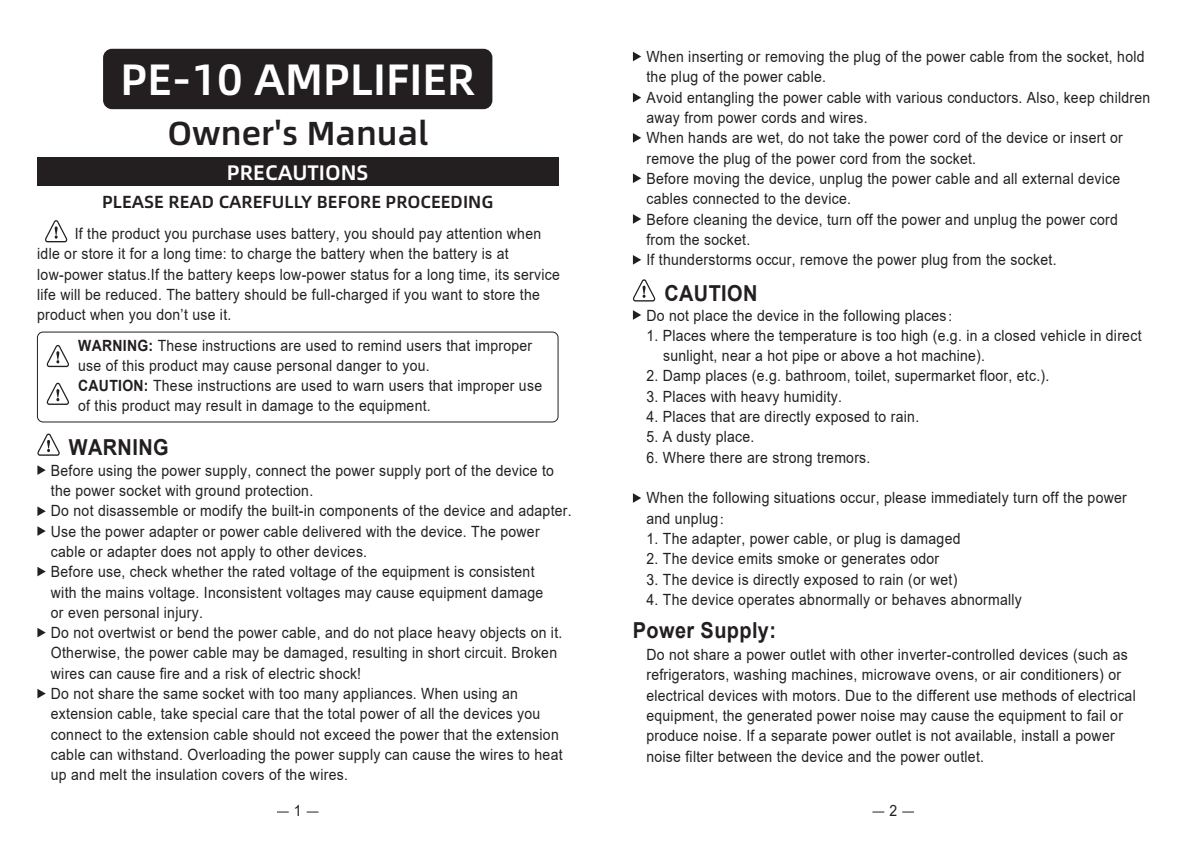
<style>
.page{position:relative;width:1191px;height:844px;background:#fff}
.page>*{position:absolute;margin:0;border:0;box-sizing:border-box;transform-origin:0 0}
.t1{font:43.93px "Alibaba Pu Hui Ti M";color:#fff}
.t2{font:33.25px "Alibaba Pu Hui Ti M";color:#231f20}
.t3{font:700 22.05px "Arial";letter-spacing:.02em;color:#231f20;scale:.9 1}
.t4{font:21px "Alibaba Pu Hui Ti M";color:#fff}
.t5{font:17.5px "Alibaba Pu Hui Ti M";color:#231f20}
.t6{font:15.4px/20.3px "Arial";letter-spacing:.02em;color:#231f20;scale:.9 1}
.s1{font-weight:700}
.s2{font-family:"Adobe Song Std";font-weight:300}
</style>
<div class="page">
<div style="left:37px;top:158px;width:521px;height:28px;background:#231f20"></div>
<div style="left:103px;top:49px;width:389px;height:60px;background:#231f20;border-radius:9px"></div>
<svg style="left:47px;top:345px;width:22px;height:22px"></svg>
<svg style="left:45px;top:220px;width:22px;height:22px"></svg>
<svg style="left:37px;top:433px;width:23px;height:22px"></svg>
<svg style="left:633px;top:279px;width:22px;height:22px"></svg>
<svg style="left:47px;top:382px;width:22px;height:23px"></svg>
<div style="left:37px;top:332px;width:521px;height:90px;border:1px solid #231f20;border-radius:6px"></div>
<svg style="left:37px;top:465px;width:9px;height:10px"></svg>
<svg style="left:37px;top:506px;width:9px;height:10px"></svg>
<svg style="left:37px;top:526px;width:9px;height:9px"></svg>
<svg style="left:37px;top:566px;width:9px;height:10px"></svg>
<svg style="left:37px;top:628px;width:9px;height:9px"></svg>
<svg style="left:37px;top:689px;width:9px;height:9px"></svg>
<svg style="left:633px;top:52px;width:8px;height:9px"></svg>
<svg style="left:633px;top:93px;width:8px;height:9px"></svg>
<svg style="left:633px;top:133px;width:8px;height:10px"></svg>
<svg style="left:633px;top:173px;width:8px;height:10px"></svg>
<svg style="left:633px;top:214px;width:8px;height:10px"></svg>
<svg style="left:633px;top:255px;width:8px;height:9px"></svg>
<svg style="left:633px;top:310px;width:8px;height:10px"></svg>
<svg style="left:633px;top:493px;width:8px;height:9px"></svg>
<svg style="left:277px;top:811px;width:12px;height:1px"></svg>
<svg style="left:872px;top:811px;width:12px;height:1px"></svg>
<svg style="left:902px;top:811px;width:12px;height:1px"></svg>
<h1 class="t1" style="left:120px;top:46px;width:356px">PE-10 AMPLIFIER</h1>
<h2 class="t2" style="left:167px;top:107px;width:262px">Owner's Manual</h2>
<h3 class="t4" style="left:227px;top:156px;width:143px">PRECAUTIONS</h3>
<p class="t5" style="left:102px;top:189px;width:393px">PLEASE READ CAREFULLY BEFORE PROCEEDING</p>
<p class="t6" style="left:37px;top:223px;width:582px;text-indent:38px">If the product you purchase uses battery, you should pay attention when idle or store it for a long time: to charge the battery when the battery is at low-power status.If the battery keeps low-power status for a long time, its service life will be reduced. The battery should be full-charged if you want to store the product when you don’t use it.</p>
<p class="t6" style="left:78px;top:335px;width:517px"><span class="s1">WARNING:</span> These instructions are used to remind users that improper use of this product may cause personal danger to you.<br><span class="s1">CAUTION:</span> These instructions are used to warn users that improper use of this product may result in damage to the equipment.</p>
<h3 class="t3" style="left:69px;top:432px;width:112px">WARNING</h3>
<p class="t6" style="left:51px;top:460px;width:580px">Before using the power supply, connect the power supply port of the device to the power socket with ground protection.<br>Do not disassemble or modify the built-in components of the device and adapter.<br>Use the power adapter or power cable delivered with the device. The power cable or adapter does not apply to other devices.<br>Before use, check whether the rated voltage of the equipment is consistent<br>with the mains voltage. Inconsistent voltages may cause equipment damage<br>or even personal injury.<br>Do not overtwist or bend the power cable, and do not place heavy objects on it.<br>Otherwise, the power cable may be damaged, resulting in short circuit. Broken wires can cause fire and a risk of electric shock!<br>Do not share the same socket with too many appliances. When using an extension cable, take special care that the total power of all the devices you connect to the extension cable should not exceed the power that the extension cable can withstand. Overloading the power supply can cause the wires to heat up and melt the insulation covers of the wires.</p>
<p class="t6" style="left:646px;top:46px;width:561px">When inserting or removing the plug of the power cable from the socket, hold the plug of the power cable.<br>Avoid entangling the power cable with various conductors. Also, keep children away from power cords and wires.<br>When hands are wet, do not take the power cord of the device or insert or remove the plug of the power cord from the socket.<br>Before moving the device, unplug the power cable and all external device cables connected to the device.<br>Before cleaning the device, turn off the power and unplug the power cord from the socket.<br>If thunderstorms occur, remove the power plug from the socket.</p>
<h3 class="t3" style="left:664px;top:277px;width:105px">CAUTION</h3>
<p class="t6" style="left:646px;top:305px;width:351px">Do not place the device in the following places<span class="s2">：</span></p>
<p class="t6" style="left:663px;top:325px;width:533px;text-indent:-17px">1. Places where the temperature is too high (e.g. in a closed vehicle in direct sunlight, near a hot pipe or above a hot machine).</p>
<p class="t6" style="left:646px;top:366px;width:449px">2. Damp places (e.g. bathroom, toilet, supermarket floor, etc.).</p>
<p class="t6" style="left:646px;top:386px;width:219px">3. Places with heavy humidity.</p>
<p class="t6" style="left:646px;top:406px;width:305px">4. Places that are directly exposed to rain.</p>
<p class="t6" style="left:646px;top:426px;width:121px">5. A dusty place.</p>
<p class="t6" style="left:646px;top:447px;width:250px">6. Where there are strong tremors.</p>
<p class="t6" style="left:646px;top:487px;width:535px">When the following situations occur, please immediately turn off the power and unplug<span class="s2">：</span></p>
<p class="t6" style="left:646px;top:528px;width:350px">1. The adapter, power cable, or plug is damaged</p>
<p class="t6" style="left:646px;top:548px;width:327px">2. The device emits smoke or generates odor</p>
<p class="t6" style="left:646px;top:568px;width:347px">3. The device is directly exposed to rain (or wet)</p>
<p class="t6" style="left:646px;top:589px;width:419px">4. The device operates abnormally or behaves abnormally</p>
<h3 class="t3" style="left:633px;top:614px;width:161px">Power Supply:</h3>
<p class="t6" style="left:646px;top:644px;width:545px">Do not share a power outlet with other inverter-controlled devices (such as refrigerators, washing machines, microwave ovens, or air conditioners) or electrical devices with motors. Due to the different use methods of electrical equipment, the generated power noise may cause the equipment to fail or produce noise. If a separate power outlet is not available, install a power noise filter between the device and the power outlet.</p>
<p class="t6" style="left:294px;top:800px;width:10px">1</p>
<p class="t6" style="left:889px;top:800px;width:10px">2</p>
</div>
